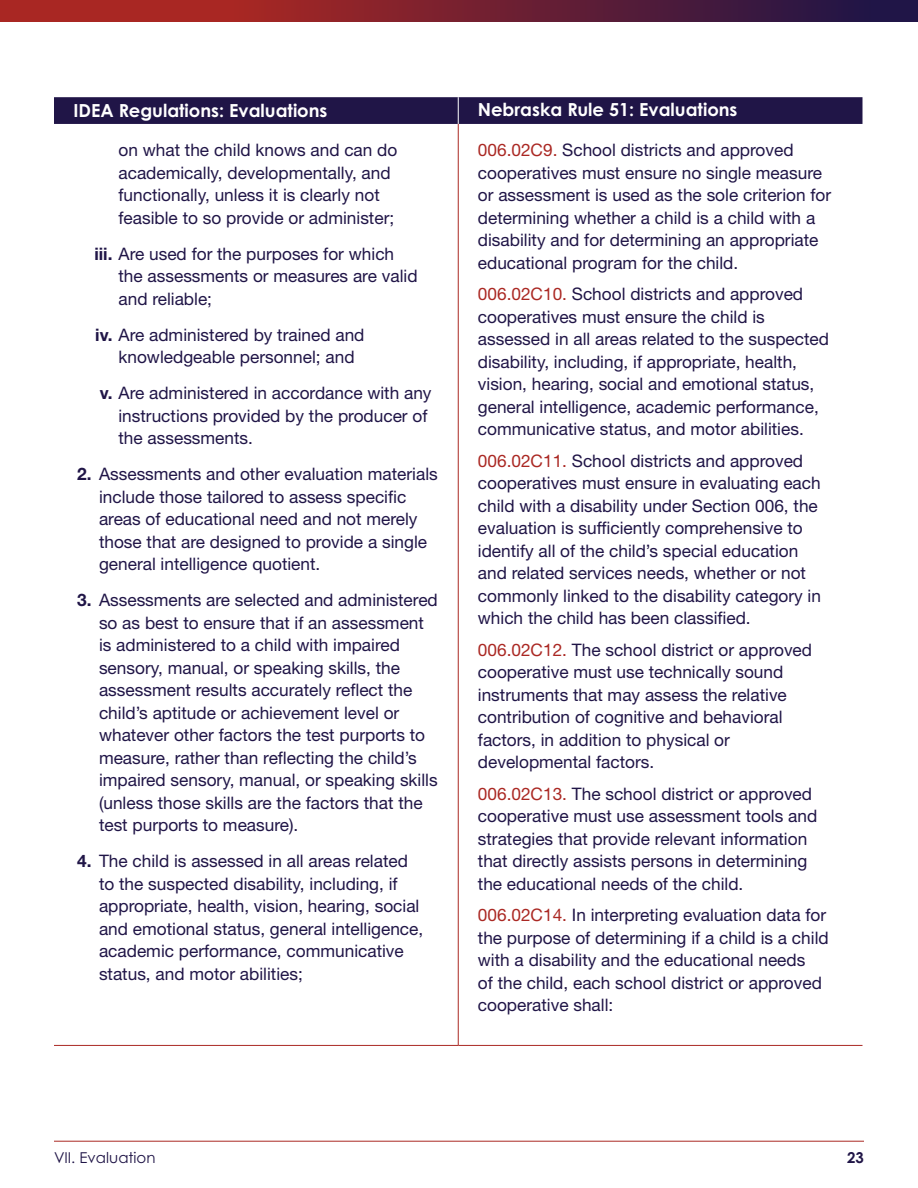
<style>
.page{position:relative;width:918px;height:1188px;background:#fff}
.page>*{position:absolute;margin:0;border:0;box-sizing:border-box;transform-origin:0 0}
.t1{font:700 18px "Century Gothic Pro";color:#fff}
.t2{font:17.25px/22.5px "Helvetica Neue LT Std";color:#201547}
.t3{font:15px "Century Gothic Pro";color:#201547}
.t4{font:700 15px "Century Gothic Pro";color:#201547}
.s1{font-weight:700}
.s2{color:#aa2823}
</style>
<div class="page">
<svg style="left:0;top:0;width:918px;height:22px;background:#721f31"></svg>
<svg style="left:54px;top:97px;width:808px;height:27px;background:#221748"></svg>
<hr style="left:458px;top:124px;width:1px;height:921px;background:#aa2823">
<hr style="left:54px;top:1045px;width:404px;height:1px;background:#aa2823">
<hr style="left:458px;top:1045px;width:404px;height:1px;background:#aa2823">
<hr style="left:54px;top:1141px;width:810px;height:1px;background:#aa2823">
<p class="t1" style="left:74px;top:99px;width:256px">IDEA Regulations: Evaluations</p>
<p class="t2" style="left:118px;top:139px;width:280px">on what the child knows and can do academically, developmentally, and functionally, unless it is clearly not feasible to so provide or administer;</p>
<p class="t2" style="left:118px;top:242px;width:301px;text-indent:-24px"><span class="s1">iii.</span> Are used for the purposes for which the assessments or measures are valid and reliable;</p>
<p class="t2" style="left:118px;top:323px;width:248px;text-indent:-23px"><span class="s1">iv.</span> Are administered by trained and knowledgeable personnel; and</p>
<p class="t2" style="left:118px;top:382px;width:315px;text-indent:-19px"><span class="s1">v.</span> Are administered in accordance with any instructions provided by the producer of the assessments</p>
<p class="t2" style="left:99px;top:463px;width:340px;text-indent:-22px"><span class="s1">2.</span> Assessments and other evaluation materials include those tailored to assess specific areas of educational need and not merely those that are designed to provide a single general intelligence quotient</p>
<p class="t2" style="left:99px;top:589px;width:340px;text-indent:-22px"><span class="s1">3.</span> Assessments are selected and administered so as best to ensure that if an assessment is administered to a child with impaired sensory, manual, or speaking skills, the assessment results accurately reflect the child’s aptitude or achievement level or whatever other factors the test purports to measure, rather than reflecting the child’s impaired sensory, manual, or speaking skills (unless those skills are the factors that the test purports to measure)</p>
<p class="t2" style="left:99px;top:850px;width:326px;text-indent:-22px"><span class="s1">4.</span> The child is assessed in all areas related to the suspected disability, including, if appropriate, health, vision, hearing, social and emotional status, general intelligence, academic performance, communicative status, and motor abilities;</p>
<p class="t1" style="left:478px;top:99px;width:261px">Nebraska Rule 51: Evaluations</p>
<p class="t2" style="left:478px;top:139px;width:355px"><span class="s2">006 02C9</span> School districts and approved cooperatives must ensure no single measure or assessment is used as the sole criterion for determining whether a child is a child with a disability and for determining an appropriate educational program for the child</p>
<p class="t2" style="left:478px;top:283px;width:353px"><span class="s2">006 02C10</span> School districts and approved cooperatives must ensure the child is assessed in all areas related to the suspected disability, including, if appropriate, health, vision, hearing, social and emotional status, general intelligence, academic performance, communicative status, and motor abilities</p>
<p class="t2" style="left:478px;top:449px;width:345px"><span class="s2">006 02C11</span> School districts and approved cooperatives must ensure in evaluating each child with a disability under Section 006, the evaluation is sufficiently comprehensive to identify all of the child’s special education and related services needs, whether or not commonly linked to the disability category in which the child has been classified</p>
<p class="t2" style="left:478px;top:638px;width:336px"><span class="s2">006 02C12</span> The school district or approved cooperative must use technically sound instruments that may assess the relative contribution of cognitive and behavioral factors, in addition to physical or developmental factors</p>
<p class="t2" style="left:478px;top:782px;width:341px"><span class="s2">006 02C13</span> The school district or approved cooperative must use assessment tools and strategies that provide relevant information that directly assists persons in determining the educational needs of the child</p>
<p class="t2" style="left:478px;top:904px;width:352px"><span class="s2">006 02C14</span> In interpreting evaluation data for the purpose of determining if a child is a child with a disability and the educational needs<br>of the child, each school district or approved cooperative shall:</p>
<p class="t3" style="left:54px;top:1149px;width:103px">VII. Evaluation</p>
<p class="t4" style="left:847px;top:1148px;width:18px">23</p>
</div>
